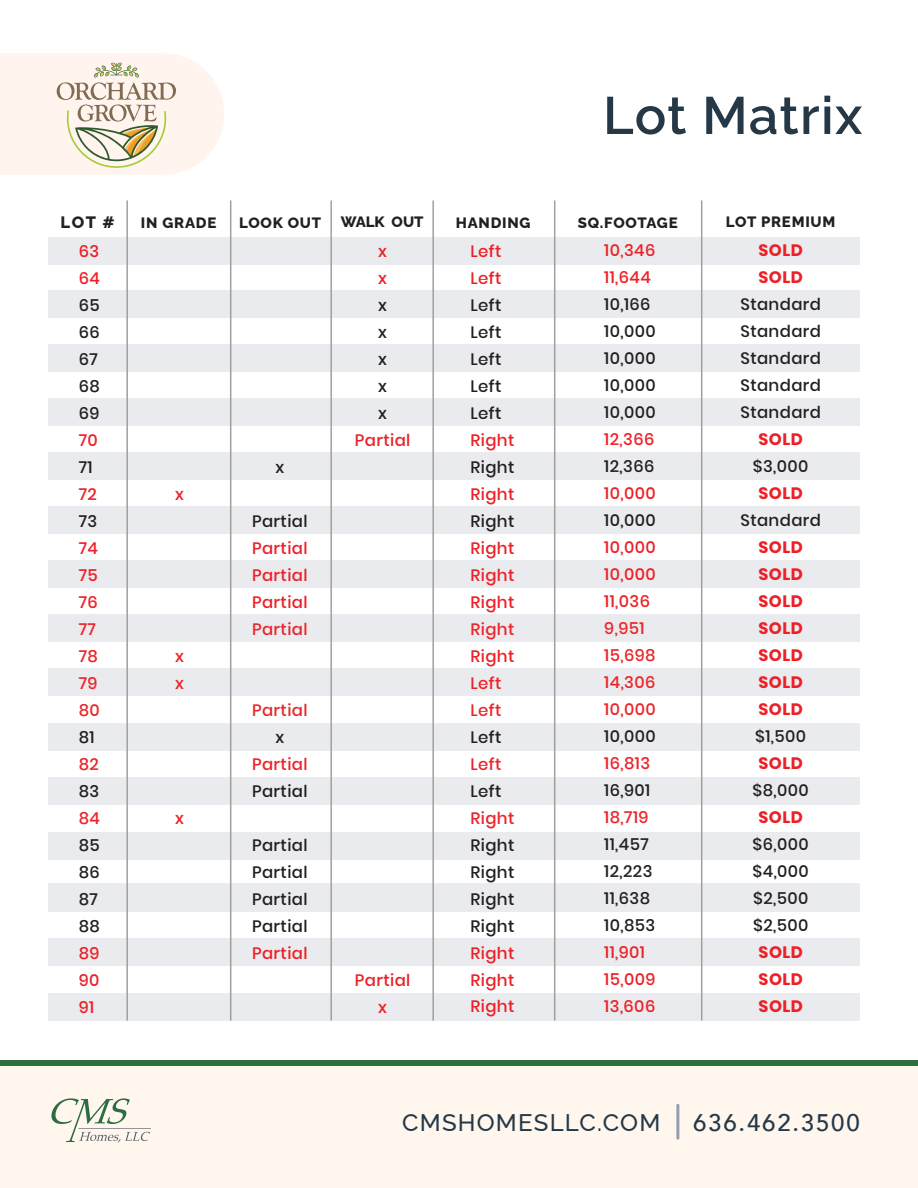
<style>
.page{position:relative;width:918px;height:1188px;background:#fff}
.page>*{position:absolute;margin:0;border:0;box-sizing:border-box;transform-origin:0 0}
.t1{font:100 52.5px "Raleway";letter-spacing:.02em;color:#243847}
.t2{font:100 24px "Raleway";letter-spacing:.05em;color:#243847}
.t3{font:500 24px "Avenir";letter-spacing:.075em;color:#243847}
.t4{font:500 16.5px/27px "Poppins";letter-spacing:.025em;color:#231f20;text-align:justify}
.t5{font:500 16.5px/27px "Poppins";letter-spacing:.025em;color:#ed2027;text-align:justify}
.t6{font:700 16.5px/27px "Poppins";letter-spacing:.025em;color:#ed2027;text-align:justify}
.t7{font:500 16.5px/27px "Poppins";letter-spacing:.025em;color:#ea262b}
.t8{font:500 16.5px/27px "Poppins";letter-spacing:.025em;color:#ec2329}
.t9{font:100 16.5px "Raleway";color:#231f20}
.t10{font:100 15px "Raleway";letter-spacing:.05em;color:#231f20}
</style>
<div class="page">
<div style="left:48px;top:993px;width:812px;height:28px;background:#eaebee"></div>
<div style="left:48px;top:938px;width:812px;height:28px;background:#eaebee"></div>
<div style="left:48px;top:561px;width:812px;height:27px;background:#eaebee"></div>
<div style="left:48px;top:453px;width:812px;height:27px;background:#eaebee"></div>
<div style="left:48px;top:507px;width:812px;height:27px;background:#eaebee"></div>
<div style="left:48px;top:615px;width:812px;height:27px;background:#eaebee"></div>
<div style="left:48px;top:884px;width:812px;height:27px;background:#eaebee"></div>
<div style="left:48px;top:778px;width:812px;height:27px;background:#eaebee"></div>
<div style="left:48px;top:668px;width:812px;height:28px;background:#eaebee"></div>
<div style="left:48px;top:723px;width:812px;height:27px;background:#eaebee"></div>
<div style="left:48px;top:832px;width:812px;height:28px;background:#eaebee"></div>
<div style="left:0;top:1064px;width:918px;height:124px;background:#fff6ee"></div>
<hr style="left:676px;top:1105px;width:3px;height:33px;background:#969eae">
<div style="left:0;top:1060px;width:918px;height:6px;background:#2a6e41"></div>
<svg style="left:51px;top:1098px;width:100px;height:45px"></svg>
<div style="left:48px;top:345px;width:812px;height:27px;background:#eaebee"></div>
<div style="left:48px;top:237px;width:812px;height:27px;background:#eaebee"></div>
<div style="left:48px;top:291px;width:812px;height:27px;background:#eaebee"></div>
<div style="left:48px;top:399px;width:812px;height:27px;background:#eaebee"></div>
<svg style="left:0;top:53px;width:224px;height:122px;background:#f2e9de"></svg>
<hr style="left:126px;top:200px;width:2px;height:821px;background:#a09f9f">
<hr style="left:230px;top:200px;width:1px;height:821px;background:#a09f9f">
<hr style="left:330px;top:200px;width:2px;height:821px;background:#a09f9f">
<hr style="left:432px;top:200px;width:2px;height:821px;background:#a09f9f">
<hr style="left:554px;top:200px;width:1px;height:821px;background:#a09f9f">
<hr style="left:701px;top:200px;width:1px;height:821px;background:#a09f9f">
<h1 class="t1" style="left:603px;top:74px;width:261px">Lot Matrix</h1>
<p class="t9" style="left:61px;top:209px;width:56px">LOT #</p>
<p class="t10" style="left:141px;top:211px;width:77px">IN GRADE</p>
<p class="t10" style="left:239px;top:211px;width:84px">LOOK OUT</p>
<p class="t10" style="left:341px;top:210px;width:84px">WALK OUT</p>
<p class="t10" style="left:456px;top:210px;width:76px">HANDING</p>
<p class="t10" style="left:578px;top:210px;width:101px">SQ.FOOTAGE</p>
<p class="t10" style="left:726px;top:210px;width:111px">LOT PREMIUM</p>
<p class="t5" style="left:79px;top:238px;width:23px">63<br>64</p>
<p class="t4" style="left:79px;top:292px;width:23px;text-align:left">65<br>66<br>67<br>68<br>69</p>
<p class="t5" style="left:79px;top:427px;width:21px">70</p>
<p class="t4" style="left:79px;top:454px;width:15px">71</p>
<p class="t5" style="left:79px;top:481px;width:20px">72</p>
<p class="t4" style="left:79px;top:508px;width:20px">73</p>
<p class="t5" style="left:79px;top:535px;width:21px">74<br>75<br>76</p>
<p class="t8" style="left:79px;top:616px;width:21px">77<br>78<br>79</p>
<p class="t7" style="left:79px;top:697px;width:23px">80</p>
<p class="t4" style="left:79px;top:724px;width:17px">81</p>
<p class="t8" style="left:79px;top:751px;width:22px">82</p>
<p class="t4" style="left:79px;top:778px;width:22px">83</p>
<p class="t8" style="left:79px;top:805px;width:23px">84</p>
<p class="t4" style="left:79px;top:832px;width:23px;text-align:left">85<br>86<br>87<br>88</p>
<p class="t5" style="left:79px;top:940px;width:22px">89<br>90<br>91</p>
<p class="t5" style="left:175px;top:481px;width:10px">x</p>
<p class="t8" style="left:175px;top:643px;width:10px">x x</p>
<p class="t8" style="left:175px;top:805px;width:10px">x</p>
<p class="t4" style="left:275px;top:454px;width:10px">x</p>
<p class="t4" style="left:252px;top:508px;width:57px">Partial</p>
<p class="t5" style="left:252px;top:535px;width:57px">Partial Partial Partial</p>
<p class="t7" style="left:252px;top:616px;width:57px">Partial</p>
<p class="t7" style="left:252px;top:697px;width:57px">Partial</p>
<p class="t4" style="left:275px;top:724px;width:10px">x</p>
<p class="t8" style="left:252px;top:751px;width:57px">Partial</p>
<p class="t4" style="left:252px;top:778px;width:57px">Partial</p>
<p class="t4" style="left:252px;top:832px;width:57px">Partial Partial Partial Partial</p>
<p class="t5" style="left:252px;top:940px;width:57px">Partial</p>
<p class="t5" style="left:378px;top:238px;width:10px">x x</p>
<p class="t4" style="left:378px;top:292px;width:10px">x x x x x</p>
<p class="t5" style="left:355px;top:426px;width:57px">Partial</p>
<p class="t5" style="left:355px;top:966px;width:57px;text-align:center">Partial x</p>
<p class="t5" style="left:470px;top:237px;width:32px">Left<br>Left</p>
<p class="t4" style="left:470px;top:291px;width:32px">Left Left Left Left Left</p>
<p class="t5" style="left:470px;top:426px;width:45px">Right</p>
<p class="t4" style="left:470px;top:453px;width:45px">Right</p>
<p class="t5" style="left:470px;top:480px;width:45px">Right</p>
<p class="t4" style="left:470px;top:507px;width:45px">Right</p>
<p class="t5" style="left:470px;top:534px;width:45px">Right Right Right</p>
<p class="t7" style="left:470px;top:615px;width:45px">Right</p>
<p class="t5" style="left:470px;top:642px;width:45px">Right</p>
<p class="t8" style="left:470px;top:669px;width:32px">Left</p>
<p class="t7" style="left:470px;top:696px;width:32px">Left</p>
<p class="t4" style="left:470px;top:723px;width:32px">Left</p>
<p class="t8" style="left:470px;top:750px;width:32px">Left</p>
<p class="t4" style="left:470px;top:777px;width:32px">Left</p>
<p class="t8" style="left:470px;top:804px;width:45px">Right</p>
<p class="t4" style="left:470px;top:831px;width:45px">Right Right Right Right</p>
<p class="t5" style="left:470px;top:939px;width:45px">Right Right Right</p>
<p class="t5" style="left:604px;top:237px;width:53px">10,346<br>11,644</p>
<p class="t4" style="left:604px;top:291px;width:53px;text-align:left">10,166<br>10,000<br>10,000<br>10,000<br>10,000</p>
<p class="t5" style="left:604px;top:426px;width:52px">12,366</p>
<p class="t4" style="left:604px;top:453px;width:52px">12,366</p>
<p class="t5" style="left:604px;top:480px;width:53px">10,000</p>
<p class="t4" style="left:604px;top:507px;width:53px">10,000</p>
<p class="t5" style="left:604px;top:534px;width:53px">10,000<br>10,000<br>11,036</p>
<p class="t7" style="left:604px;top:615px;width:53px">9,951<br>15,698<br>14,306<br>10,000</p>
<p class="t4" style="left:604px;top:723px;width:53px">10,000</p>
<p class="t8" style="left:604px;top:750px;width:47px">16,813</p>
<p class="t4" style="left:604px;top:777px;width:47px">16,901</p>
<p class="t8" style="left:604px;top:804px;width:46px">18,719</p>
<p class="t4" style="left:604px;top:831px;width:53px;text-align:left">11,457<br>12,223<br>11,638<br>10,853</p>
<p class="t5" style="left:604px;top:939px;width:53px;text-align:left">11,901<br>15,009<br>13,606</p>
<p class="t6" style="left:759px;top:237px;width:46px">SOLD<br>SOLD</p>
<p class="t4" style="left:740px;top:291px;width:82px">Standard Standard Standard Standard Standard</p>
<p class="t6" style="left:759px;top:426px;width:46px">SOLD</p>
<p class="t4" style="left:753px;top:453px;width:57px">$3,000</p>
<p class="t6" style="left:759px;top:480px;width:46px">SOLD</p>
<p class="t4" style="left:740px;top:507px;width:82px">Standard</p>
<p class="t6" style="left:759px;top:534px;width:46px">SOLD SOLD SOLD SOLD SOLD SOLD SOLD</p>
<p class="t4" style="left:755px;top:723px;width:53px">$1,500</p>
<p class="t6" style="left:759px;top:750px;width:46px">SOLD</p>
<p class="t4" style="left:753px;top:777px;width:58px">$8,000</p>
<p class="t6" style="left:759px;top:804px;width:46px">SOLD</p>
<p class="t4" style="left:753px;top:831px;width:58px">$6,000 $4,000 $2,500 $2,500</p>
<p class="t6" style="left:759px;top:939px;width:46px">SOLD SOLD SOLD</p>
<h2 class="t2" style="left:402px;top:1103px;width:260px">CMSHOMESLLC.COM</h2>
<h2 class="t3" style="left:693px;top:1102px;width:168px">636.462.3500</h2>
</div>
